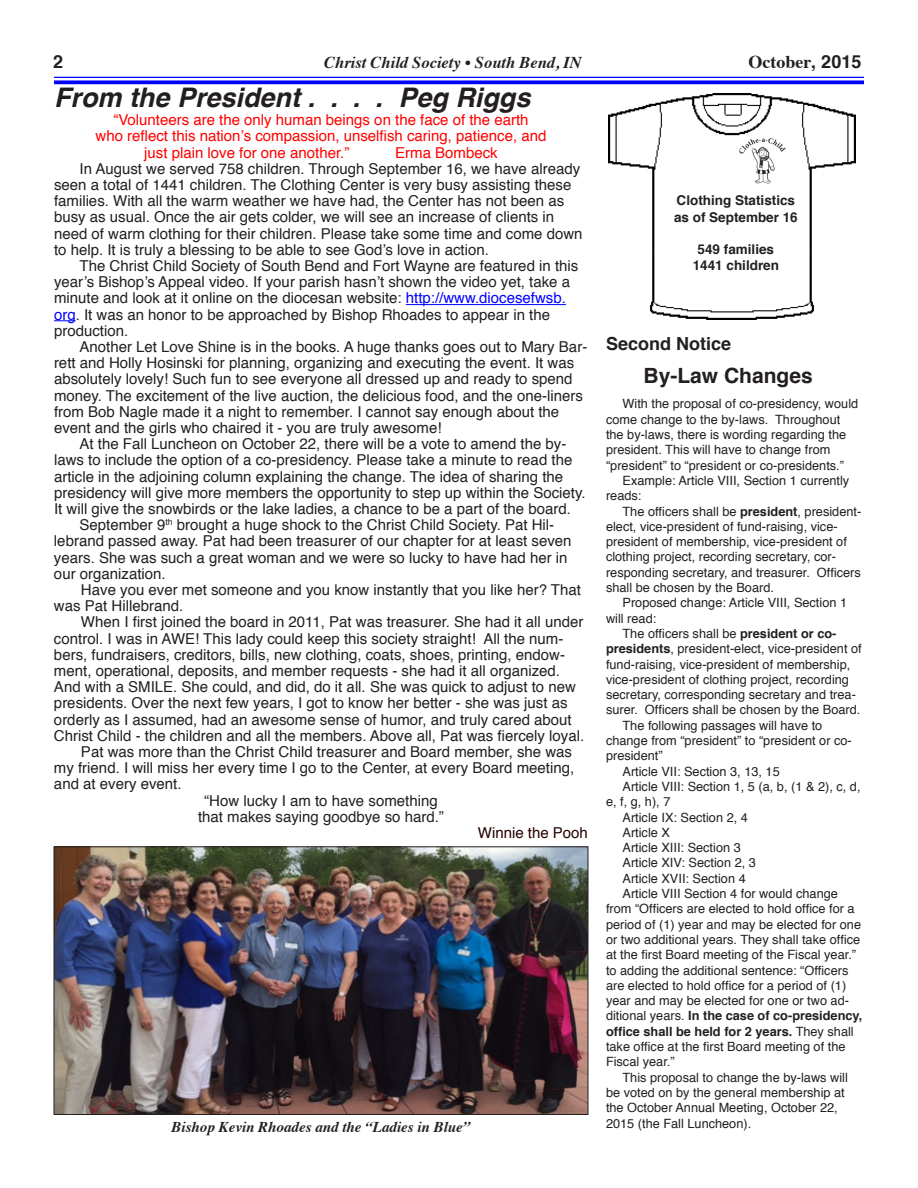
<style>
.page{position:relative;width:918px;height:1188px;background:#fff}
.page>*{position:absolute;margin:0;border:0;box-sizing:border-box;transform-origin:0 0}
.t1{font:italic 700 27px "Helvetica";color:#231f20}
.t2{font:700 21px "Helvetica";color:#231f20}
.t3{font:700 18px "Helvetica";color:#231f20}
.t4{font:700 18px "Times";color:#231f20}
.t5{font:italic 700 16.5px "Times";color:#231f20}
.t6{font:15px/16.2px "Helvetica";color:#231f20}
.t7{font:15px "Helvetica";color:#f00}
.t8{font:italic 700 15px "Times";color:#231f20}
.t9{font:15px "Helvetica";color:#260000}
.t10{font:700 13.5px/16.2px "Helvetica";color:#231f20}
.t11{font:12.75px/15.3px "Helvetica";color:#231f20}
.t12{font:700 12.75px "Helvetica";color:#231f20}
.s1{font-family:"Helvetica"}
.s2{color:#00f}
.s3{font-weight:700}
.s4{font-weight:400}
</style>
<div class="page">
<hr style="left:54px;top:77px;width:810px;height:1px;background:#00f">
<svg style="left:54px;top:80px;width:810px;height:4px;background:#1e1eff"></svg>
<hr style="left:406px;top:304px;width:160px;height:1px;background:#00f">
<svg style="left:54px;top:320px;width:22px;height:1px"></svg>
<img style="left:609px;top:94px;width:246px;height:225px">
<img style="left:56px;top:848px;width:530px;height:265px">
<div style="left:54px;top:846px;width:534px;height:269px;border:1px solid #231f20"></div>
<p class="t3" style="left:53px;top:47px;width:12px">2</p>
<p class="t5" style="left:324px;top:46px;width:259px">Christ Child Society • South Bend, IN</p>
<p class="t4" style="left:748px;top:44px;width:115px">October<span class="s1">, 2015</span></p>
<h1 class="t1" style="left:54px;top:76px;width:478px">From the President . . . . Peg Riggs</h1>
<p class="t7" style="left:113px;top:108px;width:417px">“Volunteers are the only human beings on the face of the earth</p>
<p class="t7" style="left:96px;top:125px;width:452px">who reflect this nation’s compassion, unselfish caring, patience, and</p>
<p class="t7" style="left:144px;top:141px;width:207px">just plain love for one another.”</p>
<p class="t7" style="left:395px;top:141px;width:104px">Erma Bombeck</p>
<p class="t6" style="left:54px;top:161px;width:530px;text-indent:26px">In August we served 758 children. Through September 16, we have already seen a total of 1441 children. The Clothing Center is very busy assisting these families. With all the warm weather we have had, the Center has not been as busy as usual. Once the air gets colder, we will see an increase of clients in need of warm clothing for their children. Please take some time and come down to help. It is truly a blessing to be able to see God’s love in action.</p>
<p class="t6" style="left:54px;top:258px;width:526px;text-indent:26px">The Christ Child Society of South Bend and Fort Wayne are featured in this year’s Bishop’s Appeal video. If your parish hasn’t shown the video yet, take a minute and look at it online on the diocesan website: <span class="s2">http://www.diocesefwsb. org</span>. It was an honor to be approached by Bishop Rhoades to appear in the production.</p>
<p class="t6" style="left:54px;top:339px;width:535px;text-indent:26px">Another Let Love Shine is in the books. A huge thanks goes out to Mary Bar&shy;rett and Holly Hosinski for planning, organizing and executing the event. It was absolutely lovely! Such fun to see everyone all dressed up and ready to spend money. The excitement of the live auction, the delicious food, and the one-liners from Bob Nagle made it a night to remember. I cannot say enough about the event and the girls who chaired it - you are truly awesome!</p>
<p class="t6" style="left:80px;top:436px;width:488px">At the Fall Luncheon on October 22, there will be a vote to amend the by-</p>
<p class="t6" style="left:54px;top:453px;width:520px">laws to include the option of a co-presidency. Please take a minute to read the</p>
<p class="t6" style="left:54px;top:469px;width:511px">article in the adjoining column explaining the change. The idea of sharing the</p>
<p class="t6" style="left:54px;top:485px;width:533px">presidency will give more members the opportunity to step up within the Society.</p>
<p class="t6" style="left:54px;top:501px;width:518px">It will give the snowbirds or the lake ladies, a chance to be a part of the board.</p>
<p class="t6" style="left:80px;top:517px;width:476px">September 9<sup>th</sup> brought a huge shock to the Christ Child Society. Pat Hil-</p>
<p class="t6" style="left:54px;top:534px;width:519px">lebrand passed away. Pat had been treasurer of our chapter for at least seven</p>
<p class="t6" style="left:54px;top:550px;width:515px">years. She was such a great woman and we were so lucky to have had her in</p>
<p class="t6" style="left:54px;top:566px;width:113px">our organization.</p>
<p class="t6" style="left:81px;top:582px;width:502px">Have you ever met someone and you know instantly that you like her? That</p>
<p class="t6" style="left:54px;top:598px;width:131px">was Pat Hillebrand.</p>
<p class="t6" style="left:81px;top:615px;width:504px">When I first joined the board in 2011, Pat was treasurer. She had it all under</p>
<p class="t6" style="left:54px;top:631px;width:511px">control. I was in AWE! This lady could keep this society straight! All the num-</p>
<p class="t6" style="left:54px;top:647px;width:513px">bers, fundraisers, creditors, bills, new clothing, coats, shoes, printing, endow-</p>
<p class="t6" style="left:54px;top:663px;width:508px">ment, operational, deposits, and member requests - she had it all organized.</p>
<p class="t6" style="left:54px;top:679px;width:523px">And with a SMILE. She could, and did, do it all. She was quick to adjust to new</p>
<p class="t6" style="left:54px;top:696px;width:515px">presidents. Over the next few years, I got to know her better - she was just as</p>
<p class="t6" style="left:54px;top:712px;width:519px">orderly as I assumed, had an awesome sense of humor, and truly cared about</p>
<p class="t6" style="left:54px;top:728px;width:532px">Christ Child - the children and all the members. Above all, Pat was fiercely loyal.</p>
<p class="t6" style="left:81px;top:744px;width:493px">Pat was more than the Christ Child treasurer and Board member, she was</p>
<p class="t6" style="left:54px;top:760px;width:522px">my friend. I will miss her every time I go to the Center, at every Board meeting,</p>
<p class="t6" style="left:54px;top:777px;width:129px">and at every event.</p>
<p class="t6" style="left:204px;top:793px;width:235px">“How lucky I am to have something</p>
<p class="t6" style="left:198px;top:809px;width:247px">that makes saying goodbye so hard.”</p>
<p class="t9" style="left:478px;top:821px;width:112px">Winnie the Pooh</p>
<p class="t10" style="left:674px;top:193px;width:125px">Clothing Statistics as of September 16</p>
<p class="t10" style="left:693px;top:241px;width:88px;text-align:center">549 families<br>1441 children</p>
<p class="t3" style="left:606px;top:329px;width:127px">Second Notice</p>
<h2 class="t2" style="left:644px;top:358px;width:171px">By-Law Changes</h2>
<p class="t11" style="left:606px;top:397px;width:254px;text-indent:16px">With the proposal of co-presidency, would come change to the by-laws. Throughout the by-laws, there is wording regarding the president. This will have to change from “president” to “president or co-presidents.”</p>
<p class="t11" style="left:606px;top:473px;width:245px;text-indent:16px">Example: Article VIII, Section 1 currently reads:</p>
<p class="t11" style="left:606px;top:504px;width:257px;text-indent:16px">The officers shall be <span class="s3">president</span>, president&shy;elect, vice-president of fund-raising, vice&shy;president of membership, vice-president of clothing project, recording secretary, cor&shy;responding secretary, and treasurer. Officers shall be chosen by the Board.</p>
<p class="t11" style="left:606px;top:596px;width:243px;text-indent:16px">Proposed change: Article VIII, Section 1 will read:</p>
<p class="t11" style="left:622px;top:626px;width:215px">The officers shall be <span class="s3">president or co-</span></p>
<p class="t11" style="left:606px;top:641px;width:257px"><span class="s3">presidents</span>, president-elect, vice-president of</p>
<p class="t11" style="left:606px;top:657px;width:246px">fund-raising, vice-president of membership,</p>
<p class="t11" style="left:606px;top:672px;width:245px">vice-president of clothing project, recording</p>
<p class="t11" style="left:606px;top:687px;width:251px">secretary, corresponding secretary and trea-</p>
<p class="t11" style="left:606px;top:703px;width:256px">surer. Officers shall be chosen by the Board.</p>
<p class="t11" style="left:622px;top:718px;width:201px">The following passages will have to</p>
<p class="t11" style="left:606px;top:733px;width:247px">change from “president” to “president or co-</p>
<p class="t11" style="left:606px;top:749px;width:58px">president”</p>
<p class="t11" style="left:622px;top:764px;width:159px">Article VII: Section 3, 13, 15</p>
<p class="t11" style="left:622px;top:779px;width:240px">Article VIII: Section 1, 5 (a, b, (1 &amp; 2), c, d,</p>
<p class="t11" style="left:606px;top:794px;width:66px">e, f, g, h), 7</p>
<p class="t11" style="left:622px;top:810px;width:127px">Article IX: Section 2, 4</p>
<p class="t11" style="left:622px;top:825px;width:49px">Article X</p>
<p class="t11" style="left:622px;top:840px;width:120px">Article XIII: Section 3</p>
<p class="t11" style="left:622px;top:856px;width:135px">Article XIV: Section 2, 3</p>
<p class="t11" style="left:622px;top:871px;width:125px">Article XVII: Section 4</p>
<p class="t11" style="left:622px;top:886px;width:217px">Article VIII Section 4 for would change</p>
<p class="t11" style="left:606px;top:902px;width:250px">from “Officers are elected to hold office for a</p>
<p class="t11" style="left:606px;top:917px;width:257px">period of (1) year and may be elected for one</p>
<p class="t11" style="left:606px;top:932px;width:256px">or two additional years. They shall take office</p>
<p class="t11" style="left:606px;top:947px;width:252px">at the first Board meeting of the Fiscal year.”</p>
<p class="t11" style="left:606px;top:963px;width:244px">to adding the additional sentence: “Officers</p>
<p class="t11" style="left:606px;top:978px;width:242px">are elected to hold office for a period of (1)</p>
<p class="t11" style="left:606px;top:993px;width:245px">year and may be elected for one or two ad-</p>
<p class="t12" style="left:606px;top:1006px;width:258px"><span class="s4">ditional years.</span> In the case of co-presidency,</p>
<p class="t12" style="left:606px;top:1021px;width:249px">office shall be held for 2 years. <span class="s4">They shall</span></p>
<p class="t11" style="left:606px;top:1039px;width:241px">take office at the first Board meeting of the</p>
<p class="t11" style="left:606px;top:1055px;width:70px">Fiscal year.”</p>
<p class="t11" style="left:622px;top:1070px;width:227px">This proposal to change the by-laws will</p>
<p class="t11" style="left:606px;top:1085px;width:240px">be voted on by the general membership at</p>
<p class="t11" style="left:606px;top:1100px;width:233px">the October Annual Meeting, October 22,</p>
<p class="t11" style="left:606px;top:1116px;width:147px">2015 (the Fall Luncheon).</p>
<p class="t8" style="left:172px;top:1113px;width:300px">Bishop Kevin Rhoades and the “Ladies in Blue”</p>
</div>
